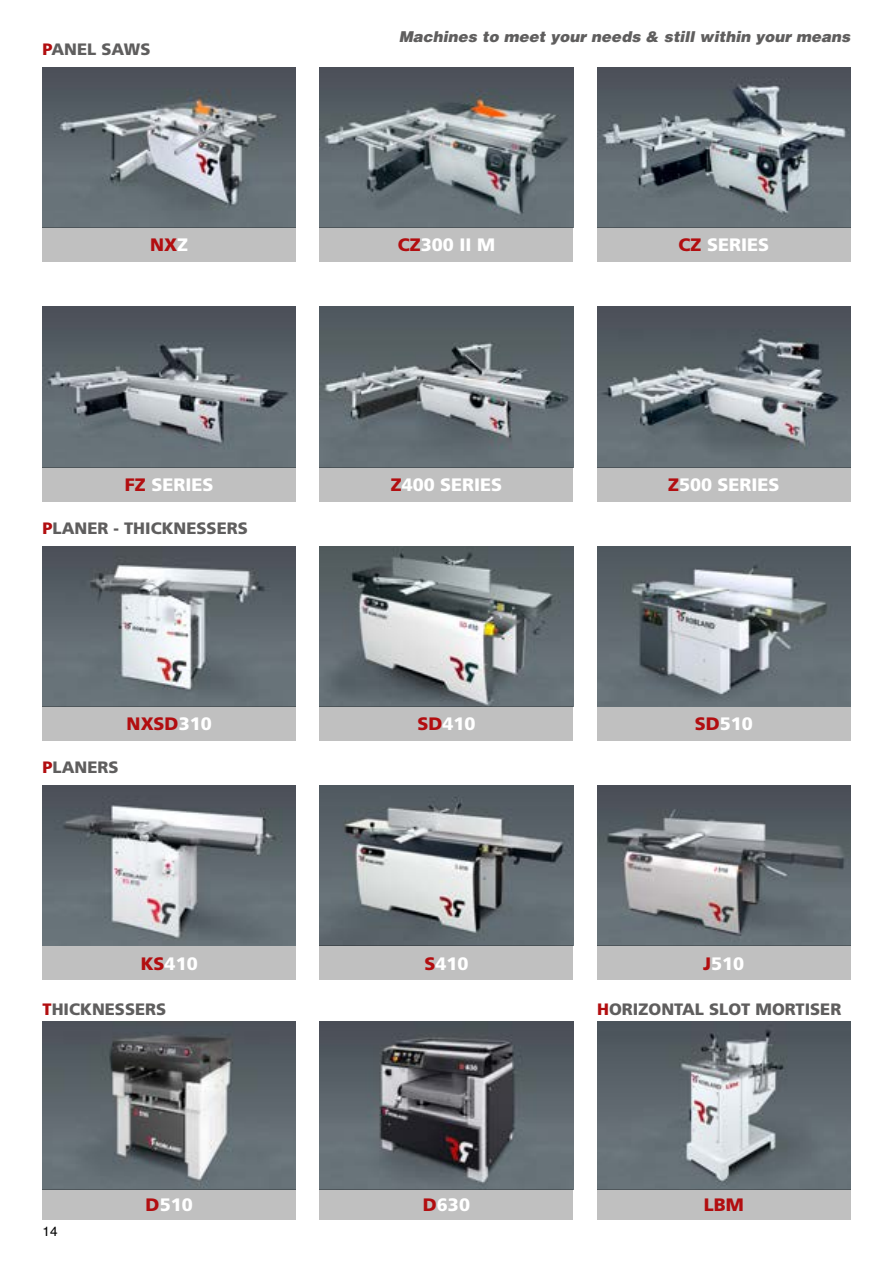
<style>
.page{position:relative;width:893px;height:1263px;background:#fff}
.page>*{position:absolute;margin:0;border:0;box-sizing:border-box;transform-origin:0 0}
.t1{font:900 18px "Frutiger LT Std";color:#fff}
.t2{font:900 18px "Frutiger LT Std";color:#b20e10}
.t3{font:900 16.5px "Frutiger LT Std";color:#5f5e5e}
.t4{font:italic 900 15px "Helvetica LT Std";color:#5f5e5e}
.t5{font:13.5px "Helvetica";color:#000}
.s1{color:#b20e10}
.s2{color:#fff}
</style>
<div class="page">
<img style="left:43px;top:67px;width:253px;height:161px">
<img style="left:320px;top:67px;width:253px;height:161px">
<img style="left:597px;top:67px;width:253px;height:161px">
<div style="left:43px;top:228px;width:253px;height:34px;background:#c0c0c0"></div>
<div style="left:320px;top:228px;width:253px;height:34px;background:#c0c0c0"></div>
<div style="left:597px;top:228px;width:253px;height:34px;background:#c0c0c0"></div>
<img style="left:43px;top:307px;width:253px;height:160px">
<img style="left:320px;top:307px;width:253px;height:160px">
<img style="left:597px;top:307px;width:253px;height:160px">
<div style="left:43px;top:467px;width:253px;height:34px;background:#c0c0c0"></div>
<div style="left:320px;top:467px;width:253px;height:34px;background:#c0c0c0"></div>
<div style="left:597px;top:467px;width:253px;height:34px;background:#c0c0c0"></div>
<img style="left:43px;top:546px;width:253px;height:160px">
<img style="left:320px;top:546px;width:253px;height:160px">
<div style="left:43px;top:706px;width:253px;height:34px;background:#c0c0c0"></div>
<div style="left:320px;top:706px;width:253px;height:34px;background:#c0c0c0"></div>
<div style="left:597px;top:706px;width:253px;height:34px;background:#c0c0c0"></div>
<img style="left:597px;top:546px;width:253px;height:160px">
<img style="left:320px;top:785px;width:253px;height:161px">
<img style="left:597px;top:785px;width:253px;height:161px">
<div style="left:43px;top:946px;width:253px;height:34px;background:#c0c0c0"></div>
<div style="left:320px;top:946px;width:253px;height:34px;background:#c0c0c0"></div>
<div style="left:597px;top:946px;width:253px;height:34px;background:#c0c0c0"></div>
<img style="left:43px;top:1022px;width:253px;height:167px">
<img style="left:320px;top:1022px;width:253px;height:167px">
<img style="left:597px;top:1022px;width:253px;height:167px">
<div style="left:43px;top:1189px;width:253px;height:30px;background:#c0c0c0"></div>
<div style="left:320px;top:1189px;width:253px;height:30px;background:#c0c0c0"></div>
<div style="left:597px;top:1189px;width:253px;height:30px;background:#c0c0c0"></div>
<img style="left:43px;top:785px;width:253px;height:161px">
<p class="t3" style="left:43px;top:39px;width:110px"><span class="s1">P</span>ANEL SAWS</p>
<p class="t4" style="left:399px;top:27px;width:453px">Machines to meet your needs &amp; still within your means</p>
<p class="t2" style="left:150px;top:234px;width:39px">NX<span class="s2">Z</span></p>
<p class="t1" style="left:398px;top:234px;width:99px"><span class="s1">CZ</span>300 II M</p>
<p class="t1" style="left:678px;top:234px;width:92px"><span class="s1">CZ</span> SERIES</p>
<p class="t1" style="left:125px;top:474px;width:90px"><span class="s1">FZ</span> SERIES</p>
<p class="t1" style="left:391px;top:474px;width:113px"><span class="s1">Z</span>400 SERIES</p>
<p class="t1" style="left:668px;top:474px;width:113px"><span class="s1">Z</span>500 SERIES</p>
<p class="t3" style="left:43px;top:518px;width:207px"><span class="s1">P</span>LANER - THICKNESSERS</p>
<p class="t2" style="left:127px;top:713px;width:87px">NXSD<span class="s2">310</span></p>
<p class="t1" style="left:417px;top:713px;width:60px"><span class="s1">SD</span>410</p>
<p class="t1" style="left:695px;top:713px;width:60px"><span class="s1">SD</span>510</p>
<p class="t3" style="left:43px;top:757px;width:78px"><span class="s1">P</span>LANERS</p>
<p class="t1" style="left:141px;top:952px;width:59px"><span class="s1">KS</span>410</p>
<p class="t1" style="left:424px;top:952px;width:46px"><span class="s1">S</span>410</p>
<p class="t1" style="left:703px;top:952px;width:43px"><span class="s1">J</span>510</p>
<p class="t3" style="left:43px;top:999px;width:125px"><span class="s1">T</span>HICKNESSERS</p>
<p class="t3" style="left:597px;top:999px;width:246px"><span class="s1">H</span>ORIZONTAL SLOT MORTISER</p>
<p class="t5" style="left:43px;top:1221px;width:17px">14</p>
<p class="t1" style="left:146px;top:1194px;width:49px"><span class="s1">D</span>510</p>
<p class="t1" style="left:423px;top:1194px;width:49px"><span class="s1">D</span>630</p>
<p class="t2" style="left:704px;top:1194px;width:42px">LBM</p>
</div>
